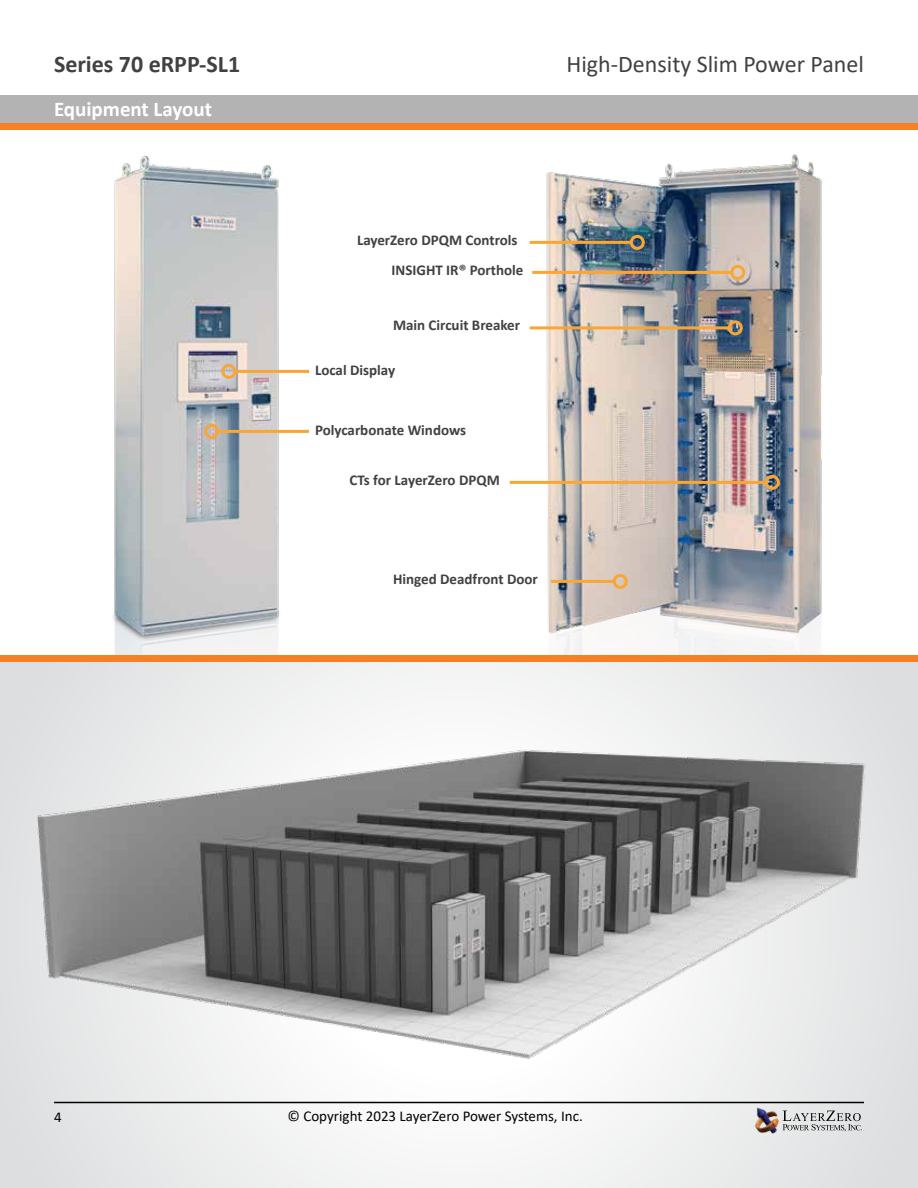
<style>
.page{position:relative;width:918px;height:1188px;background:#fff}
.page>*{position:absolute;margin:0;border:0;box-sizing:border-box;transform-origin:0 0}
.t1{font:24px "Calibri";color:#414042}
.t2{font:700 24px "Calibri";color:#414042}
.t3{font:700 21px "Calibri";color:#fff}
.t4{font:700 15px "Calibri";color:#414042}
.t5{font:15px "Calibri";color:#000}
</style>
<div class="page">
<img style="left:113px;top:155px;width:181px;height:500px">
<img style="left:294px;top:154px;width:528px;height:501px">
<svg style="left:0;top:662px;width:918px;height:526px;fill:#eeeeef"></svg>
<div style="left:0;top:655px;width:918px;height:7px;background:#f58025"></div>
<hr style="left:532px;top:271px;width:200px;height:3px;background:#faa634">
<div style="left:730px;top:265px;width:15px;height:15px;border:3px solid #faa634;border-radius:50%"></div>
<hr style="left:530px;top:326px;width:199px;height:3px;background:#faa634">
<div style="left:728px;top:320px;width:15px;height:15px;border:3px solid #faa634;border-radius:50%"></div>
<hr style="left:510px;top:481px;width:256px;height:3px;background:#faa634">
<div style="left:765px;top:475px;width:15px;height:15px;border:3px solid #faa634;border-radius:50%"></div>
<hr style="left:530px;top:241px;width:101px;height:3px;background:#faa634">
<div style="left:630px;top:235px;width:15px;height:15px;border:3px solid #faa634;border-radius:50%"></div>
<hr style="left:551px;top:580px;width:63px;height:3px;background:#faa634">
<div style="left:613px;top:574px;width:15px;height:15px;border:3px solid #faa634;border-radius:50%"></div>
<hr style="left:235px;top:370px;width:74px;height:3px;background:#faa634">
<div style="left:221px;top:364px;width:15px;height:15px;border:3px solid #faa634;border-radius:50%"></div>
<hr style="left:218px;top:430px;width:91px;height:3px;background:#faa634">
<div style="left:204px;top:424px;width:15px;height:15px;border:3px solid #faa634;border-radius:50%"></div>
<img style="left:0;top:663px;width:916px;height:438px">
<div style="left:0;top:95px;width:918px;height:28px;background:#b3b3b3"></div>
<div style="left:0;top:123px;width:918px;height:7px;background:#f58025"></div>
<svg style="left:783px;top:1111px;width:79px;height:21px;background:#bcbcbd"></svg>
<img style="left:755px;top:1107px;width:28px;height:27px">
<hr style="left:54px;top:1102px;width:810px;height:1px;background:#000">
<h1 class="t2" style="left:54px;top:47px;width:188px">Series 70 eRPP-SL1</h1>
<h2 class="t3" style="left:54px;top:94px;width:160px">Equipment Layout</h2>
<h1 class="t1" style="left:567px;top:47px;width:299px">High-Density Slim Power Panel</h1>
<p class="t4" style="left:357px;top:229px;width:162px">LayerZero DPQM Controls</p>
<p class="t4" style="left:392px;top:259px;width:133px">INSIGHT IR® Porthole</p>
<p class="t4" style="left:393px;top:315px;width:129px">Main Circuit Breaker</p>
<p class="t4" style="left:315px;top:360px;width:82px">Local Display</p>
<p class="t4" style="left:315px;top:420px;width:153px">Polycarbonate Windows</p>
<p class="t4" style="left:350px;top:469px;width:152px">CTs for LayerZero DPQM</p>
<p class="t4" style="left:393px;top:568px;width:146px">Hinged Deadfront Door</p>
<p class="t5" style="left:54px;top:1106px;width:9px">4</p>
<p class="t5" style="left:288px;top:1106px;width:297px">© Copyright 2023 LayerZero Power Systems, Inc.</p>
</div>
